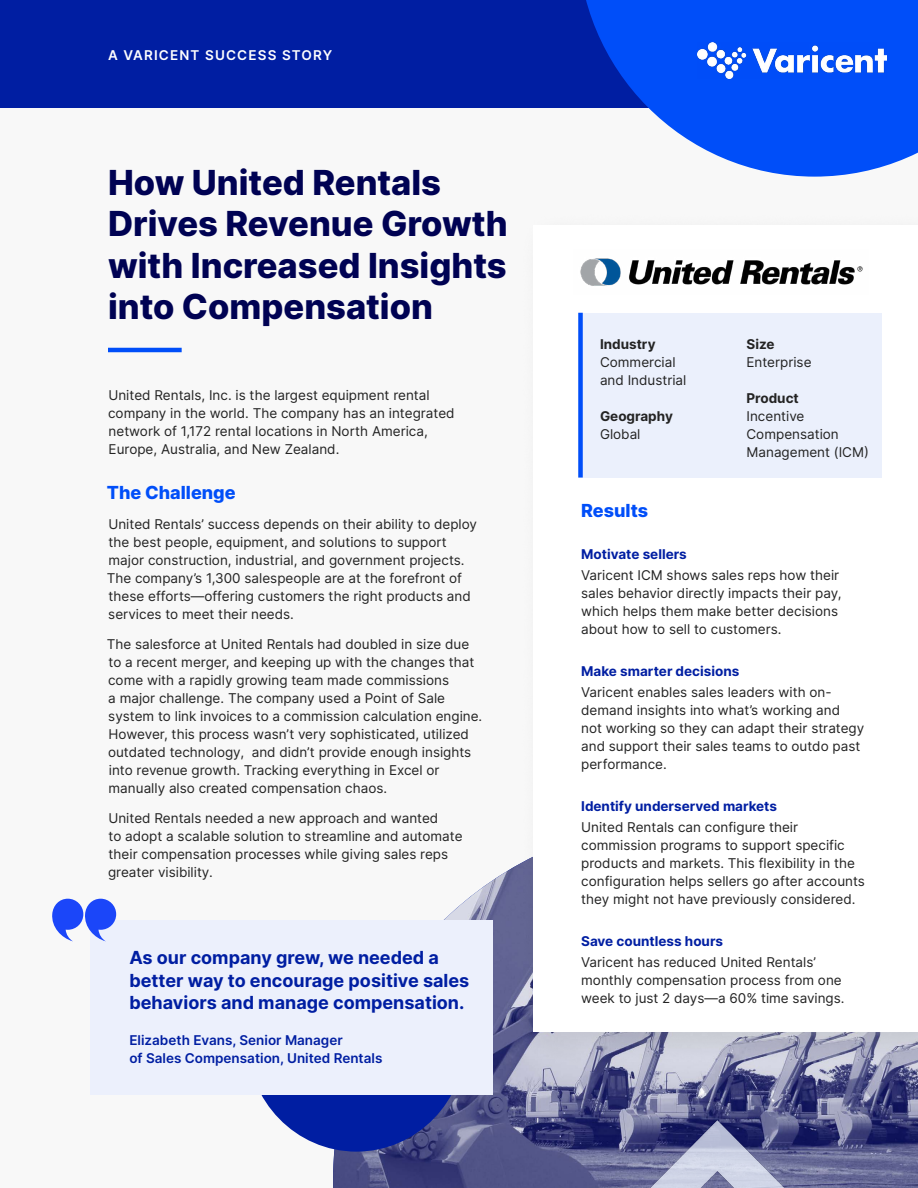
<style>
.page{position:relative;width:918px;height:1188px;background:#f8f8f8}
.page>*{position:absolute;margin:0;border:0;box-sizing:border-box;transform-origin:0 0}
.t1{font:800 34.5px/41.4px "Inter";color:#000253}
.t2{font:700 18px/22.5px "Inter";color:#001ea2}
.t3{font:800 18px "Inter";color:#004ef9}
.t4{font:13.5px/18px "Inter";color:#232323}
.t5{font:700 13.5px "Inter";color:#001ea2}
.t6{font:600 13.5px/18px "Inter";color:#001ea2}
.t7{font:700 13.5px "Inter";color:#232323}
.t8{font:600 13.5px "Inter";letter-spacing:.085em;color:#fff}
</style>
<div class="page">
<div style="left:0;top:0;width:918px;height:108px;background:#001ea2"></div>
<img style="left:333px;top:864px;width:585px;height:324px">
<div style="left:518px;top:210px;width:400px;height:858px;background:#000;opacity:.1"></div>
<div style="left:534px;top:225px;width:384px;height:807px;background:#fff"></div>
<div style="left:247px;top:927px;width:219px;height:225px;background:#001ea2;border-radius:50%"></div>
<div style="left:90px;top:920px;width:402px;height:175px;background:#ecf0fc"></div>
<svg style="left:52px;top:899px;width:64px;height:42px"></svg>
<svg style="left:586px;top:0;width:332px;height:177px;fill:#004ef9"></svg>
<img style="left:632px;top:1120px;width:171px;height:68px">
<img style="left:697px;top:42px;width:189px;height:36px">
<hr style="left:108px;top:348px;width:74px;height:4px;background:#004ef9">
<div style="left:578px;top:313px;width:304px;height:165px;background:#ebf0fc"></div>
<div style="left:578px;top:313px;width:5px;height:165px;background:#004ef9"></div>
<img style="left:580px;top:258px;width:283px;height:28px">
<p class="t8" style="left:108px;top:45px;width:226px">A VARICENT SUCCESS STORY</p>
<h1 class="t1" style="left:108px;top:161px;width:401px">How United Rentals<br>Drives Revenue Growth with Increased Insights into Compensation</h1>
<p class="t4" style="left:108px;top:386px;width:348px">United Rentals, Inc. is the largest equipment rental company in the world. The company has an integrated network of 1,172 rental locations in North America, Europe, Australia, and New Zealand.</p>
<h2 class="t3" style="left:107px;top:479px;width:130px">The Challenge</h2>
<p class="t4" style="left:107px;top:515px;width:372px">United Rentals’ success depends on their ability to deploy the best people, equipment, and solutions to support major construction, industrial, and government projects.<br>The company’s 1,300 salespeople are at the forefront of these efforts—offering customers the right products and services to meet their needs.</p>
<p class="t4" style="left:107px;top:635px;width:377px">The salesforce at United Rentals had doubled in size due to a recent merger, and keeping up with the changes that come with a rapidly growing team made commissions<br>a major challenge. The company used a Point of Sale system to link invoices to a commission calculation engine.<br>However, this process wasn’t very sophisticated, utilized outdated technology, and didn’t provide enough insights into revenue growth. Tracking everything in Excel or manually also created compensation chaos.</p>
<p class="t4" style="left:108px;top:809px;width:356px">United Rentals needed a new approach and wanted<br>to adopt a scalable solution to streamline and automate their compensation processes while giving sales reps greater visibility.</p>
<h2 class="t2" style="left:129px;top:946px;width:342px">As our company grew, we needed a better way to encourage positive sales behaviors and manage compensation.</h2>
<p class="t6" style="left:129px;top:1031px;width:255px">Elizabeth Evans, Senior Manager<br>of Sales Compensation, United Rentals</p>
<p class="t7" style="left:600px;top:334px;width:57px">Industry</p>
<p class="t4" style="left:600px;top:353px;width:88px">Commercial and Industrial</p>
<p class="t7" style="left:600px;top:406px;width:74px">Geography</p>
<p class="t4" style="left:600px;top:425px;width:42px">Global</p>
<p class="t7" style="left:747px;top:334px;width:30px">Size</p>
<p class="t4" style="left:747px;top:353px;width:67px">Enterprise</p>
<p class="t7" style="left:747px;top:388px;width:54px">Product</p>
<p class="t4" style="left:747px;top:407px;width:124px">Incentive<br>Compensation<br>Management (ICM)</p>
<h2 class="t3" style="left:581px;top:497px;width:68px">Results</h2>
<p class="t5" style="left:581px;top:544px;width:107px">Motivate sellers</p>
<p class="t4" style="left:581px;top:566px;width:262px">Varicent ICM shows sales reps how their sales behavior directly impacts their pay, which helps them make better decisions about how to sell to customers.</p>
<p class="t5" style="left:581px;top:661px;width:160px">Make smarter decisions</p>
<p class="t4" style="left:581px;top:683px;width:285px">Varicent enables sales leaders with on&shy;demand insights into what’s working and not working so they can adapt their strategy and support their sales teams to outdo past performance.</p>
<p class="t5" style="left:581px;top:796px;width:197px">Identify underserved markets</p>
<p class="t4" style="left:581px;top:818px;width:285px">United Rentals can configure their commission programs to support specific products and markets. This flexibility in the configuration helps sellers go after accounts they might not have previously considered.</p>
<p class="t5" style="left:581px;top:931px;width:143px">Save countless hours</p>
<p class="t4" style="left:581px;top:953px;width:265px">Varicent has reduced United Rentals’ monthly compensation process from one week to just 2 days—a 60% time savings.</p>
</div>
